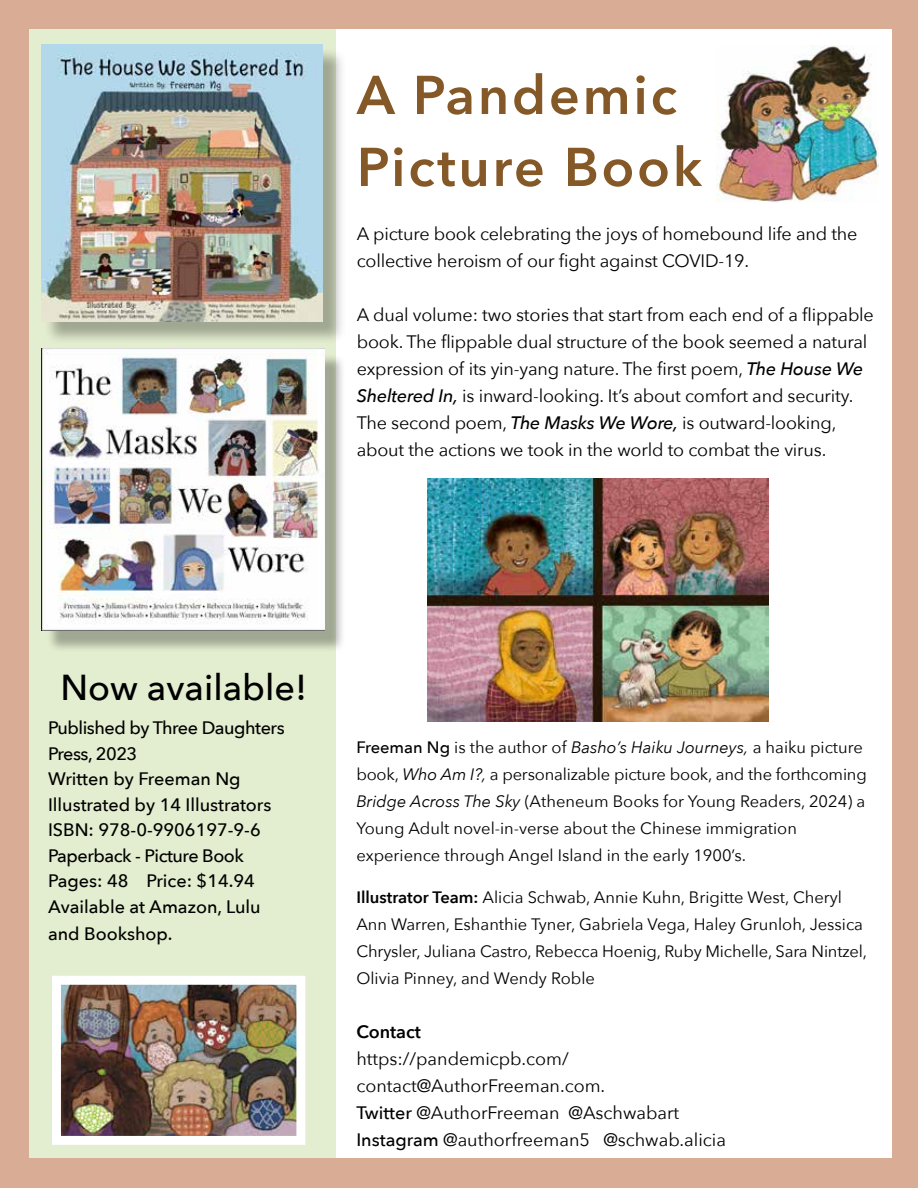
<style>
.page{position:relative;width:918px;height:1188px;background:#d9ad95}
.page>*{position:absolute;margin:0;border:0;box-sizing:border-box;transform-origin:0 0}
.t1{font:600 54px/72px "Avenir Next";letter-spacing:.05em;color:#855827}
.t2{font:500 36px "Avenir Next";color:#000}
.t3{font:18px/27px "Avenir Next";letter-spacing:-.01em;color:#000}
.t4{font:500 18px/25.7px "Avenir Next";color:#000}
.t5{font:600 18px "Avenir Next";color:#000}
.t6{font:16.5px/27px "Avenir Next";color:#000}
.s1{font-weight:500;font-style:italic}
.s2{font-weight:500}
.s3{font-style:italic}
.s4{font-weight:600}
</style>
<div class="page">
<div style="left:336px;top:29px;width:555px;height:1129px;background:#fff"></div>
<div style="left:29px;top:29px;width:307px;height:1129px;background:#e3edcf"></div>
<div style="left:44px;top:47px;width:303px;height:299px;background:#000;opacity:.3"></div>
<img style="left:41px;top:44px;width:282px;height:277px">
<div style="left:46px;top:353px;width:300px;height:299px;background:#000;opacity:.3"></div>
<img style="left:41px;top:348px;width:283px;height:283px">
<img style="left:716px;top:45px;width:163px;height:157px">
<img style="left:62px;top:986px;width:233px;height:149px">
<div style="left:52px;top:976px;width:253px;height:169px;border:9px solid #fff"></div>
<img style="left:428px;top:478px;width:340px;height:243px">
<h1 class="t1" style="left:357px;top:58px;width:347px">A Pandemic<br>Picture Book</h1>
<p class="t3" style="left:357px;top:219px;width:502px">A picture book celebrating the joys of homebound life and the collective heroism of our fight against COVID-19.</p>
<p class="t3" style="left:357px;top:300px;width:519px">A dual volume: two stories that start from each end of a flippable book. The flippable dual structure of the book seemed a natural expression of its yin-yang nature. The first poem, <span class="s1">The House We Sheltered In,</span> is inward-looking. It’s about comfort and security.<br>The second poem, <span class="s1">The Masks We Wore,</span> is outward-looking, about the actions we took in the world to combat the virus.</p>
<h2 class="t2" style="left:60px;top:657px;width:248px">Now available!</h2>
<p class="t4" style="left:48px;top:715px;width:238px">Published by Three Daughters<br>Press, 2023<br>Written by Freeman Ng<br>Illustrated by 14 Illustrators<br>ISBN: 978-0-9906197-9-6<br>Paperback - Picture Book<br>Pages: 48 Price: $14.94<br>Available at Amazon, Lulu and Bookshop.</p>
<p class="t6" style="left:356px;top:733px;width:512px"><span class="s2">Freeman Ng</span> is the author of <span class="s3">Basho’s Haiku Journeys,</span> a haiku picture book, <span class="s3">Who Am I?,</span> a personalizable picture book, and the forthcoming <span class="s3">Bridge Across The Sky</span> (Atheneum Books for Young Readers, 2024) a Young Adult novel-in-verse about the Chinese immigration experience through Angel Island in the early 1900’s.</p>
<p class="t6" style="left:356px;top:883px;width:512px"><span class="s4">Illustrator Team:</span> Alicia Schwab, Annie Kuhn, Brigitte West, Cheryl Ann Warren, Eshanthie Tyner, Gabriela Vega, Haley Grunloh, Jessica Chrysler, Juliana Castro, Rebecca Hoenig, Ruby Michelle, Sara Nintzel, Olivia Pinney, and Wendy Roble</p>
<p class="t5" style="left:356px;top:1016px;width:66px">Contact</p>
<p class="t3" style="left:356px;top:1044px;width:371px">https://pandemicpb.com/ contact@AuthorFreeman.com.<br><span class="s2">Twitter</span> @AuthorFreeman @Aschwabart <span class="s2">Instagram</span> @authorfreeman5 @schwab.alicia</p>
</div>
